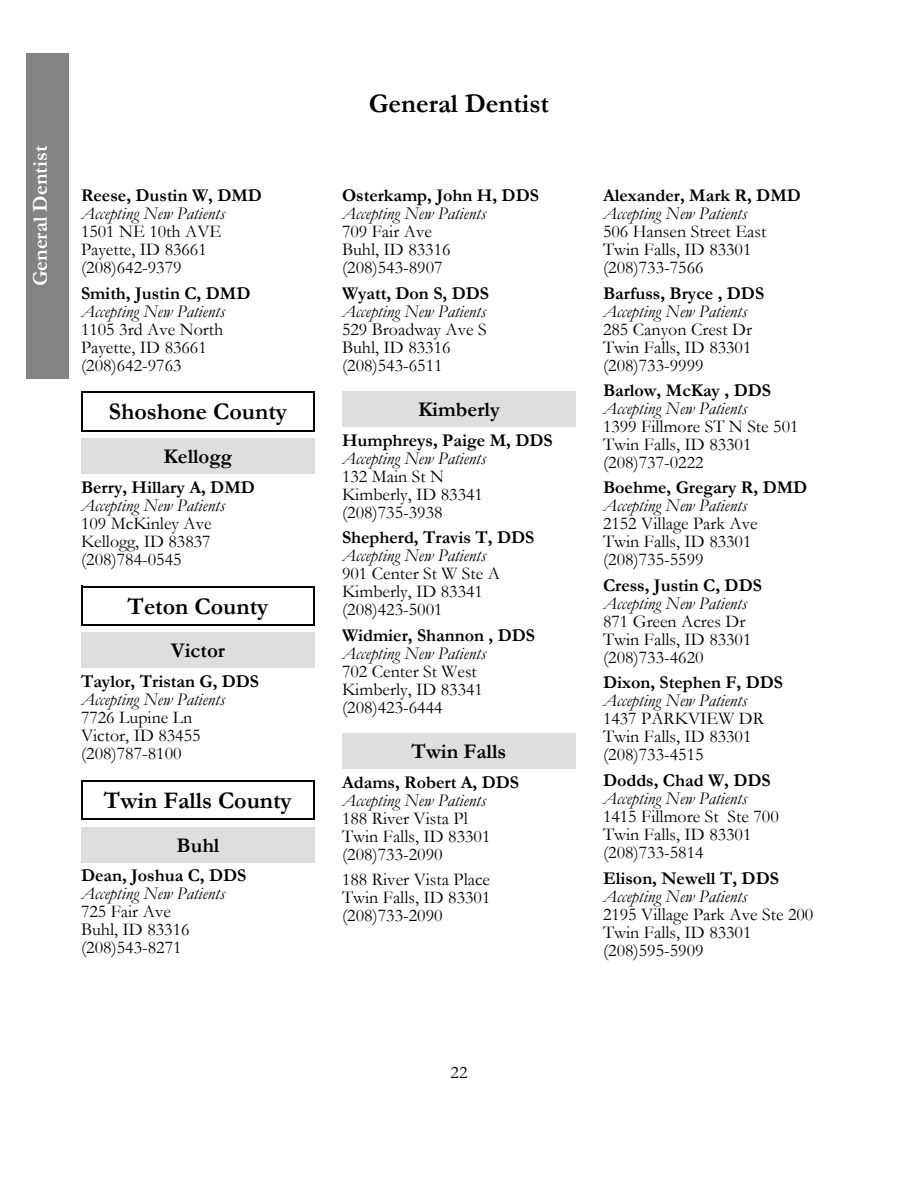
<style>
.page{position:relative;width:918px;height:1188px;background:#fff}
.page>*{position:absolute;margin:0;border:0;box-sizing:border-box;transform-origin:0 0}
.t1{font:700 27px "Garamond";color:#000}
.t2{font:700 24px "Garamond";color:#000}
.t3{font:700 21px "Garamond";color:#000}
.t4{font:700 21px "Garamond";color:#fff}
.t5{font:18px/18px "Garamond";color:#000}
.t6{font:italic 18px "Garamond";color:#000}
.t7{font:700 18px "Garamond";color:#000}
.t8{font:17.85px "Garamond";color:#000}
</style>
<div class="page">
<div style="left:27px;top:54px;width:41px;height:324px;background:#838383"></div>
<hr style="left:27px;top:53px;width:41px;height:2px;background:#838383">
<hr style="left:26px;top:377px;width:42px;height:2px;background:#838383">
<hr style="left:26px;top:53px;width:2px;height:325px;background:#838383">
<hr style="left:82px;top:392px;width:233px;height:1px;background:#000">
<hr style="left:314px;top:392px;width:1px;height:40px;background:#000">
<hr style="left:81px;top:430px;width:233px;height:2px;background:#000">
<hr style="left:81px;top:392px;width:2px;height:39px;background:#000">
<div style="left:81px;top:439px;width:234px;height:35px;background:#dedede"></div>
<hr style="left:82px;top:586px;width:233px;height:1px;background:#000">
<hr style="left:314px;top:587px;width:1px;height:39px;background:#000">
<hr style="left:81px;top:624px;width:233px;height:2px;background:#000">
<hr style="left:81px;top:586px;width:2px;height:39px;background:#000">
<div style="left:81px;top:633px;width:234px;height:35px;background:#dedede"></div>
<hr style="left:82px;top:780px;width:233px;height:2px;background:#000">
<hr style="left:314px;top:781px;width:1px;height:39px;background:#000">
<hr style="left:81px;top:819px;width:233px;height:1px;background:#000">
<hr style="left:81px;top:780px;width:2px;height:39px;background:#000">
<div style="left:81px;top:827px;width:234px;height:35px;background:#dedede"></div>
<div style="left:342px;top:392px;width:234px;height:35px;background:#dedede"></div>
<div style="left:342px;top:734px;width:234px;height:35px;background:#dedede"></div>
<p class="t4" style="left:29px;top:286px;width:142px;rotate:-90deg">General Dentist</p>
<p class="t7" style="left:81px;top:185px;width:183px">Reese, Dustin W, DMD</p>
<p class="t6" style="left:81px;top:203px;width:146px">Accepting New Patients</p>
<p class="t5" style="left:81px;top:223px;width:142px">1501 NE 10th AVE<br>Payette, ID 83661 (208)642-9379</p>
<p class="t7" style="left:81px;top:283px;width:171px">Smith, Justin C, DMD</p>
<p class="t6" style="left:81px;top:301px;width:146px">Accepting New Patients</p>
<p class="t5" style="left:81px;top:320px;width:144px">1105 3rd Ave North<br>Payette, ID 83661 (208)642-9763</p>
<h2 class="t2" style="left:109px;top:399px;width:180px">Shoshone County</h2>
<p class="t3" style="left:164px;top:445px;width:70px">Kellogg</p>
<p class="t7" style="left:81px;top:477px;width:175px">Berry, Hillary A, DMD</p>
<p class="t6" style="left:81px;top:495px;width:146px">Accepting New Patients</p>
<p class="t5" style="left:81px;top:514px;width:132px;text-align:justify">109 McKinley Ave Kellogg, ID 83837 (208)784-0545</p>
<h2 class="t2" style="left:128px;top:593px;width:142px">Teton County</h2>
<p class="t3" style="left:171px;top:639px;width:56px">Victor</p>
<p class="t7" style="left:81px;top:671px;width:180px">Taylor, Tristan G, DDS</p>
<p class="t6" style="left:81px;top:689px;width:146px">Accepting New Patients</p>
<p class="t5" style="left:81px;top:709px;width:121px">7726 Lupine Ln<br>Victor, ID 83455 (208)787-8100</p>
<h2 class="t2" style="left:104px;top:787px;width:189px">Twin Falls County</h2>
<p class="t3" style="left:177px;top:833px;width:44px">Buhl</p>
<p class="t7" style="left:81px;top:866px;width:167px">Dean, Joshua C, DDS</p>
<p class="t6" style="left:81px;top:884px;width:146px">Accepting New Patients</p>
<p class="t5" style="left:81px;top:903px;width:110px">725 Fair Ave<br>Buhl, ID 83316 (208)543-8271</p>
<h1 class="t1" style="left:369px;top:89px;width:182px">General Dentist</h1>
<p class="t7" style="left:342px;top:185px;width:198px">Osterkamp, John H, DDS</p>
<p class="t6" style="left:342px;top:203px;width:146px">Accepting New Patients</p>
<p class="t5" style="left:342px;top:223px;width:110px">709 Fair Ave<br>Buhl, ID 83316 (208)543-8907</p>
<p class="t7" style="left:342px;top:283px;width:149px">Wyatt, Don S, DDS</p>
<p class="t6" style="left:342px;top:301px;width:146px">Accepting New Patients</p>
<p class="t5" style="left:342px;top:320px;width:146px">529 Broadway Ave S<br>Buhl, ID 83316 (208)543-6511</p>
<p class="t3" style="left:418px;top:398px;width:83px">Kimberly</p>
<p class="t7" style="left:342px;top:430px;width:212px">Humphreys, Paige M, DDS</p>
<p class="t6" style="left:342px;top:448px;width:146px">Accepting New Patients</p>
<p class="t5" style="left:342px;top:467px;width:142px">132 Main St N<br>Kimberly, ID 83341 (208)735-3938</p>
<p class="t7" style="left:342px;top:528px;width:194px">Shepherd, Travis T, DDS</p>
<p class="t6" style="left:342px;top:546px;width:146px">Accepting New Patients</p>
<p class="t5" style="left:342px;top:565px;width:160px">901 Center St W Ste A<br>Kimberly, ID 83341 (208)423-5001</p>
<p class="t7" style="left:342px;top:625px;width:194px">Widmier, Shannon , DDS</p>
<p class="t6" style="left:342px;top:643px;width:146px">Accepting New Patients</p>
<p class="t5" style="left:342px;top:662px;width:142px">702 Center St West<br>Kimberly, ID 83341 (208)423-6444</p>
<p class="t3" style="left:412px;top:740px;width:96px">Twin Falls</p>
<p class="t7" style="left:342px;top:772px;width:179px">Adams, Robert A, DDS</p>
<p class="t6" style="left:342px;top:790px;width:146px">Accepting New Patients</p>
<p class="t5" style="left:342px;top:809px;width:150px">188 River Vista Pl<br>Twin Falls, ID 83301 (208)733-2090</p>
<p class="t5" style="left:342px;top:871px;width:150px;text-align:justify">188 River Vista Place Twin Falls, ID 83301 (208)733-2090</p>
<p class="t8" style="left:451px;top:1063px;width:18px">22</p>
<p class="t7" style="left:603px;top:185px;width:199px">Alexander, Mark R, DMD</p>
<p class="t6" style="left:603px;top:203px;width:146px">Accepting New Patients</p>
<p class="t5" style="left:603px;top:223px;width:165px">506 Hansen Street East<br>Twin Falls, ID 83301 (208)733-7566</p>
<p class="t7" style="left:603px;top:283px;width:163px">Barfuss, Bryce , DDS</p>
<p class="t6" style="left:603px;top:301px;width:146px">Accepting New Patients</p>
<p class="t5" style="left:603px;top:320px;width:151px;text-align:justify">285 Canyon Crest Dr Twin Falls, ID 83301 (208)733-9999</p>
<p class="t7" style="left:603px;top:381px;width:170px">Barlow, McKay , DDS</p>
<p class="t6" style="left:603px;top:399px;width:146px">Accepting New Patients</p>
<p class="t5" style="left:603px;top:418px;width:197px">1399 Fillmore ST N Ste 501<br>Twin Falls, ID 83301 (208)737-0222</p>
<p class="t7" style="left:603px;top:478px;width:206px">Boehme, Gregary R, DMD</p>
<p class="t6" style="left:603px;top:496px;width:146px">Accepting New Patients</p>
<p class="t5" style="left:603px;top:515px;width:156px">2152 Village Park Ave<br>Twin Falls, ID 83301 (208)735-5599</p>
<p class="t7" style="left:603px;top:576px;width:160px">Cress, Justin C, DDS</p>
<p class="t6" style="left:603px;top:594px;width:146px">Accepting New Patients</p>
<p class="t5" style="left:603px;top:613px;width:150px">871 Green Acres Dr<br>Twin Falls, ID 83301 (208)733-4620</p>
<p class="t7" style="left:603px;top:673px;width:182px">Dixon, Stephen F, DDS</p>
<p class="t6" style="left:603px;top:691px;width:146px">Accepting New Patients</p>
<p class="t5" style="left:603px;top:710px;width:163px">1437 PARKVIEW DR<br>Twin Falls, ID 83301 (208)733-4515</p>
<p class="t7" style="left:603px;top:770px;width:169px">Dodds, Chad W, DDS</p>
<p class="t6" style="left:603px;top:788px;width:146px">Accepting New Patients</p>
<p class="t5" style="left:603px;top:808px;width:177px">1415 Fillmore St Ste 700<br>Twin Falls, ID 83301 (208)733-5814</p>
<p class="t7" style="left:603px;top:868px;width:177px">Elison, Newell T, DDS</p>
<p class="t6" style="left:603px;top:886px;width:146px">Accepting New Patients</p>
<p class="t5" style="left:603px;top:905px;width:212px">2195 Village Park Ave Ste 200<br>Twin Falls, ID 83301 (208)595-5909</p>
</div>
